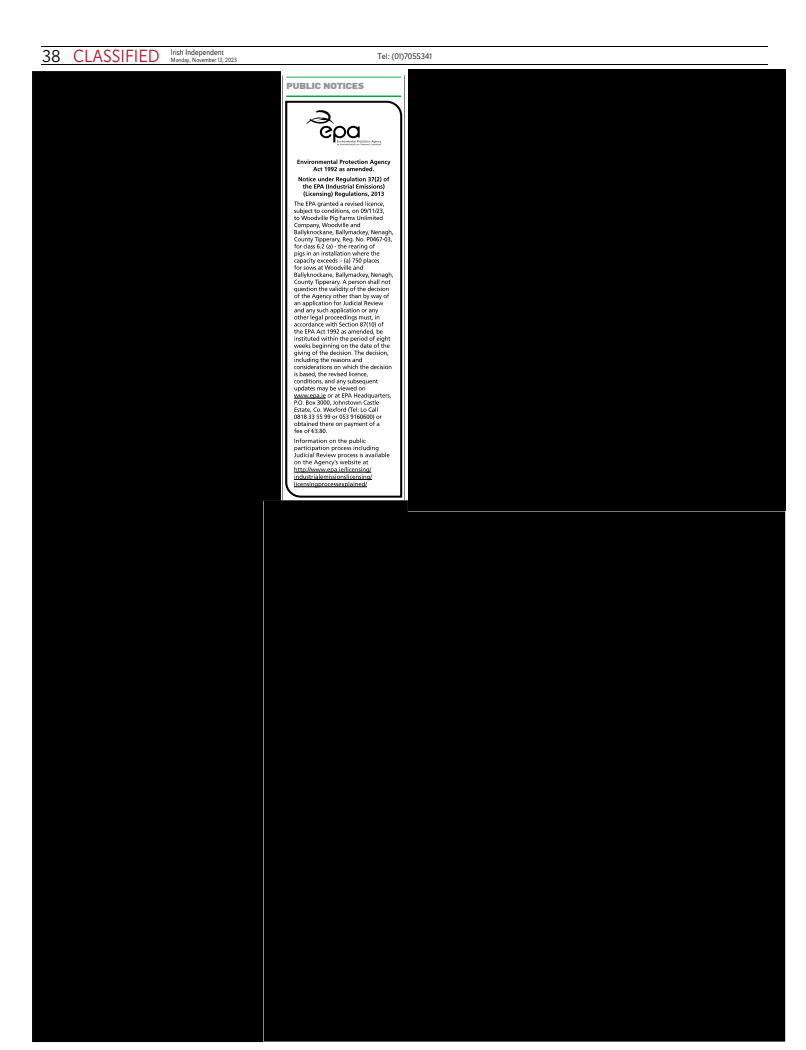
<style>
.page{position:relative;width:806px;height:1050px;background:#fff}
.page>*{position:absolute;margin:0;border:0;box-sizing:border-box;transform-origin:0 0}
.t1{font:900 8.6px "Flama";color:#949494;scale:1.07 1}
.t2{font:300 8px "Nuacht Sans";color:#000;scale:.91 1}
.t3{font:300 8px "Nuacht Sans";color:#000}
.t4{font:300 6px "Nuacht Sans";color:#000;scale:.92 1}
.s1{font-size:17px}
.s2{font-size:17.5px;color:#ad1b2a}
</style>
<div class="page">
<hr style="left:41px;top:47px;width:727px;height:1px;background:#000">
<hr style="left:41px;top:65px;width:727px;height:1px;background:#000">
<svg style="left:285px;top:100px;width:118px;height:398px"></svg>
<hr style="left:294px;top:487px;width:73px;height:1px;background:#000">
<svg style="left:294px;top:159px;width:99px;height:328px"></svg>
<hr style="left:286px;top:77px;width:116px;height:1px;background:#009f3c">
<hr style="left:286px;top:95px;width:116px;height:2px;background:#009f3c">
<div style="left:285px;top:75px;width:117px;height:23px;border:1px solid #fff"></div>
<hr style="left:404px;top:75px;width:1px;height:426px;background:#000">
<hr style="left:282px;top:75px;width:1px;height:426px;background:#000">
<div style="left:32px;top:71px;width:249px;height:971px;background:#000"></div>
<div style="left:264px;top:500px;width:521px;height:542px;background:#000"></div>
<div style="left:408px;top:69px;width:378px;height:442px;background:#000"></div>
<p class="t2" style="left:42px;top:48px;width:201px"><span class="s1">38</span> <span class="s2">CLASSIFIED</span> Irish Independent</p>
<p class="t4" style="left:171px;top:56px;width:73px">Monday, November 13, 2023</p>
<p class="t3" style="left:377px;top:52px;width:56px">Tel: (01)7055341</p>
<p class="t1" style="left:287px;top:81px;width:74px">PUBLIC NOTICES</p>
</div>
